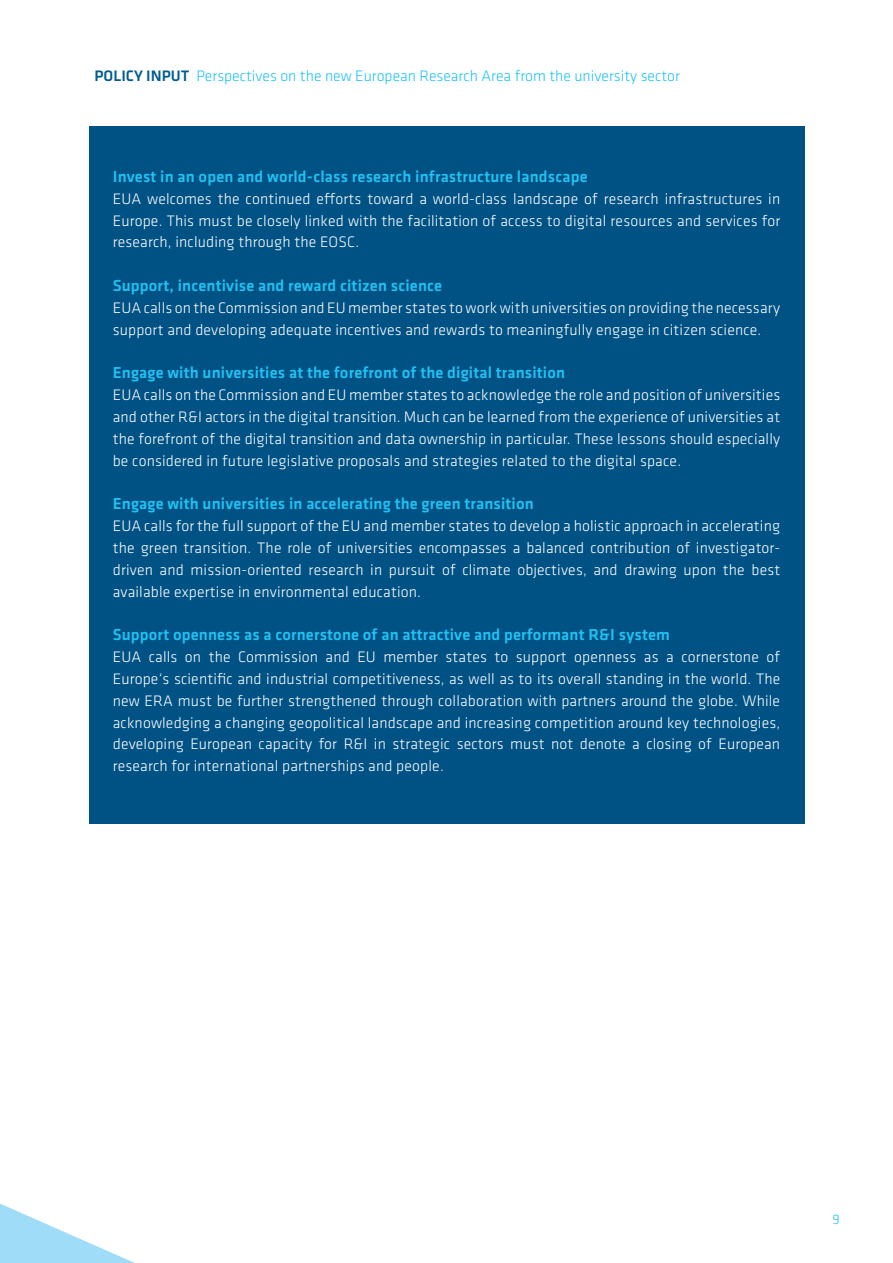
<style>
.page{position:relative;width:893px;height:1263px;background:#fff}
.page>*{position:absolute;margin:0;border:0;box-sizing:border-box;transform-origin:0 0}
.title_recommendation{font:500 16.5px "Klavika Basic";letter-spacing:.01em;color:#21c2f3}
.Text{font:300 15.75px/21.9px "Klavika Basic";letter-spacing:.01em;color:#fff;text-align:justify}
.t1{font:300 15.75px "Klavika Basic";color:#21c2f3}
.t2{font:300 14.25px "Klavika Basic";color:#21c2f3}
.s1{font-weight:500;color:#005d8f}
</style>
<div class="page">
<svg style="left:0;top:1203px;width:135px;height:60px"></svg>
<div style="left:89px;top:126px;width:715px;height:698px;background:#005285"></div>
<p class="t1" style="left:94px;top:66px;width:587px"><span class="s1">POLICY INPUT</span> Perspectives on the new European Research Area from the university sector</p>
<p class="title_recommendation" style="left:113px;top:165px;width:476px">Invest in an open and world-class research infrastructure landscape</p>
<p class="Text" style="left:113px;top:187px;width:669px">EUA welcomes the continued efforts toward a world-class landscape of research infrastructures in Europe. This must be closely linked with the facilitation of access to digital resources and services for research, including through the EOSC.</p>
<p class="title_recommendation" style="left:113px;top:274px;width:331px">Support, incentivise and reward citizen science</p>
<p class="Text" style="left:113px;top:297px;width:669px">EUA calls on the Commission and EU member states to work with universities on providing the necessary support and developing adequate incentives and rewards to meaningfully engage in citizen science.</p>
<p class="title_recommendation" style="left:113px;top:362px;width:454px">Engage with universities at the forefront of the digital transition</p>
<p class="Text" style="left:113px;top:384px;width:669px">EUA calls on the Commission and EU member states to acknowledge the role and position of universities and other R&amp;I actors in the digital transition. Much can be learned from the experience of universities at the forefront of the digital transition and data ownership in particular. These lessons should especially be considered in future legislative proposals and strategies related to the digital space.</p>
<p class="title_recommendation" style="left:113px;top:493px;width:422px">Engage with universities in accelerating the green transition</p>
<p class="Text" style="left:113px;top:515px;width:669px">EUA calls for the full support of the EU and member states to develop a holistic approach in accelerating the green transition. The role of universities encompasses a balanced contribution of investigator&shy;driven and mission-oriented research in pursuit of climate objectives, and drawing upon the best available expertise in environmental education.</p>
<p class="title_recommendation" style="left:113px;top:624px;width:559px">Support openness as a cornerstone of an attractive and performant R&amp;I system</p>
<p class="Text" style="left:113px;top:646px;width:669px">EUA calls on the Commission and EU member states to support openness as a cornerstone of Europe‘s scientific and industrial competitiveness, as well as to its overall standing in the world. The new ERA must be further strengthened through collaboration with partners around the globe. While acknowledging a changing geopolitical landscape and increasing competition around key technologies, developing European capacity for R&amp;I in strategic sectors must not denote a closing of European research for international partnerships and people.</p>
<p class="t2" style="left:832px;top:1210px;width:9px">9</p>
</div>
